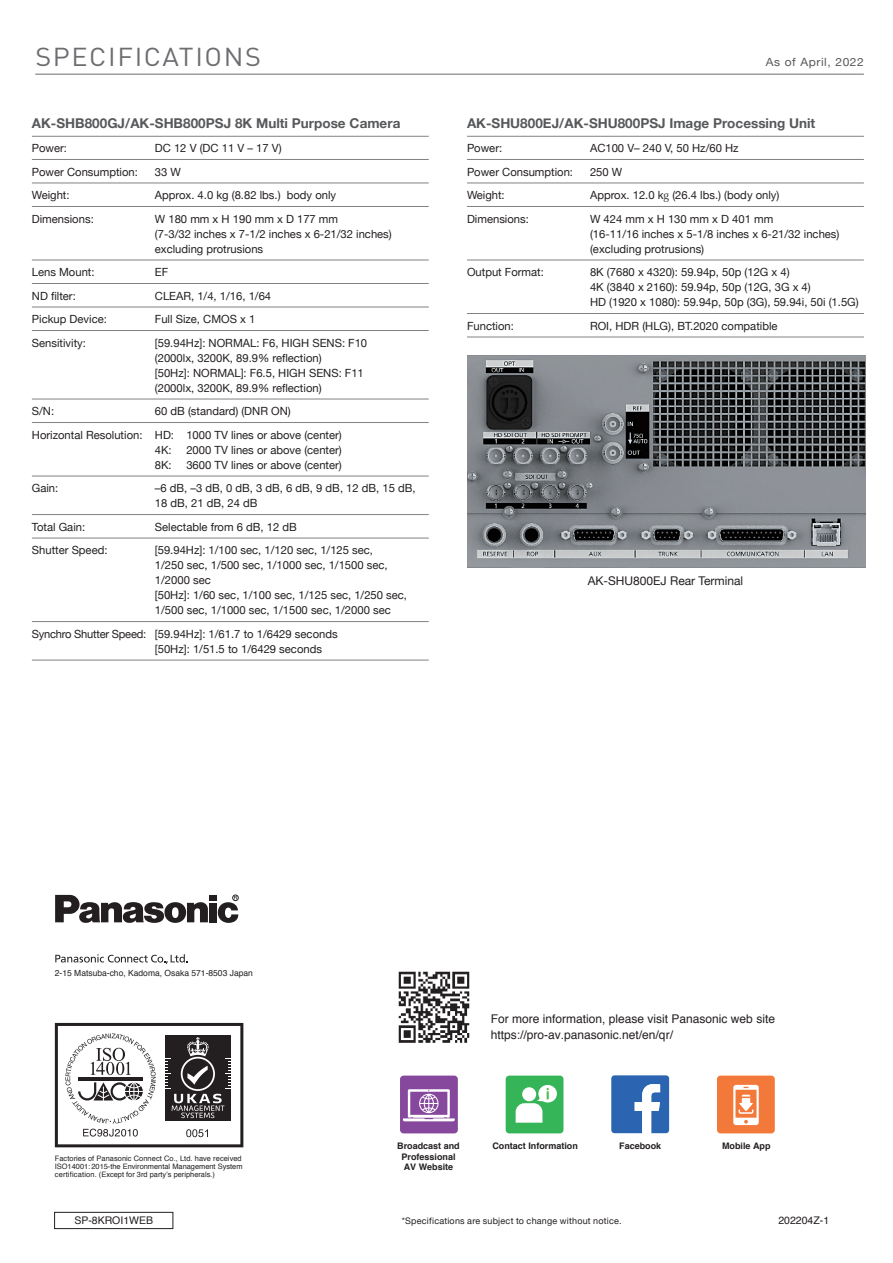
<style>
.page{position:relative;width:893px;height:1263px;background:#fff}
.page>*{position:absolute;margin:0;border:0;box-sizing:border-box;transform-origin:0 0}
.t1{font:25.65px "DIN Pro";letter-spacing:.06em;color:#6c6d70;scale:1.05 1}
.t2{font:700 13.5px "Helvetica Neue";color:#57585a}
.t3{font:12px/16.5px "Helvetica";color:#231f20}
.t4{font:12px "Helvetica Neue";color:#231f20}
.t5{font:11.4px "Helvetica Neue";letter-spacing:.05em;color:#57585a;scale:1.05 1}
.t6{font:11.25px/15px "Helvetica Neue";color:#231f20}
.t7{font:10.5px "Helvetica";color:#231f20}
.t8{font:10.5px "Helvetica Neue";letter-spacing:.01em;color:#231f20}
.t9{font:700 9px/10.5px "Helvetica";color:#231f20;text-align:center}
.t10{font:9px "Helvetica Neue";letter-spacing:.025em;color:#231f20}
.t11{font:8.55px "Helvetica";color:#231f20}
.t12{font:7.5px/8.4px "Helvetica";color:#231f20;text-align:justify}
.s1{font-family:"Optima"}
</style>
<div class="page">
<img style="left:398px;top:971px;width:72px;height:72px">
<div style="left:717px;top:1075px;width:58px;height:58px;background:#f3793b;border-radius:4px"></div>
<svg style="left:733px;top:1085px;width:26px;height:40px"></svg>
<div style="left:400px;top:1075px;width:58px;height:58px;background:#86489c;border-radius:4px"></div>
<svg style="left:403px;top:1089px;width:52px;height:32px"></svg>
<div style="left:506px;top:1075px;width:57px;height:58px;background:#36b558;border-radius:4px"></div>
<svg style="left:516px;top:1085px;width:41px;height:38px"></svg>
<svg style="left:611px;top:1075px;width:58px;height:58px"></svg>
<svg style="left:55px;top:1023px;width:188px;height:124px"></svg>
<svg style="left:55px;top:954px;width:133px;height:10px"></svg>
<svg style="left:55px;top:895px;width:183px;height:28px"></svg>
<div style="left:54px;top:1212px;width:119px;height:17px;border:1px solid #231f20"></div>
<hr style="left:32px;top:136px;width:397px;height:1px;background:#808285">
<hr style="left:32px;top:159px;width:397px;height:1px;background:#808285">
<hr style="left:32px;top:183px;width:397px;height:1px;background:#808285">
<hr style="left:32px;top:206px;width:397px;height:1px;background:#808285">
<hr style="left:32px;top:260px;width:397px;height:1px;background:#808285">
<hr style="left:32px;top:283px;width:397px;height:1px;background:#808285">
<hr style="left:32px;top:307px;width:397px;height:1px;background:#808285">
<hr style="left:32px;top:330px;width:397px;height:1px;background:#808285">
<hr style="left:32px;top:399px;width:397px;height:1px;background:#808285">
<hr style="left:32px;top:422px;width:397px;height:1px;background:#808285">
<hr style="left:32px;top:476px;width:397px;height:1px;background:#808285">
<hr style="left:32px;top:514px;width:397px;height:1px;background:#808285">
<hr style="left:32px;top:538px;width:397px;height:1px;background:#808285">
<hr style="left:32px;top:621px;width:397px;height:1px;background:#808285">
<hr style="left:32px;top:660px;width:397px;height:1px;background:#808285">
<hr style="left:467px;top:136px;width:397px;height:1px;background:#808285">
<hr style="left:467px;top:159px;width:397px;height:1px;background:#808285">
<hr style="left:467px;top:183px;width:397px;height:1px;background:#808285">
<hr style="left:467px;top:206px;width:397px;height:1px;background:#808285">
<hr style="left:467px;top:260px;width:397px;height:1px;background:#808285">
<hr style="left:467px;top:313px;width:397px;height:1px;background:#808285">
<hr style="left:467px;top:337px;width:397px;height:1px;background:#808285">
<hr style="left:35px;top:74px;width:829px;height:1px;background:#6c6d70">
<img style="left:467px;top:355px;width:398px;height:212px">
<h1 class="t1" style="left:35px;top:36px;width:216px">SPECIFICATIONS</h1>
<p class="t5" style="left:766px;top:53px;width:95px">As of April, 2022</p>
<p class="t2" style="left:32px;top:112px;width:370px">AK-SHB800GJ/AK-SHB800PSJ 8K Multi Purpose Camera</p>
<p class="t6" style="left:32px;top:141px;width:37px">Power:</p>
<p class="t6" style="left:155px;top:141px;width:128px">DC 12 V (DC 11 V – 17 V)</p>
<p class="t6" style="left:32px;top:165px;width:108px">Power Consumption:</p>
<p class="t6" style="left:155px;top:165px;width:28px">33 W</p>
<p class="t6" style="left:32px;top:188px;width:39px">Weight:</p>
<p class="t6" style="left:155px;top:188px;width:183px">Approx. 4.0 kg (8.82 lbs.) body only</p>
<p class="t6" style="left:32px;top:212px;width:63px">Dimensions:</p>
<p class="t6" style="left:155px;top:212px;width:238px">W 180 mm x H 190 mm x D 177 mm<br>(7-3/32 inches x 7-1/2 inches x 6-21/32 inches) excluding protrusions</p>
<p class="t6" style="left:32px;top:265px;width:64px">Lens Mount:</p>
<p class="t6" style="left:155px;top:265px;width:15px">EF</p>
<p class="t6" style="left:32px;top:289px;width:45px">ND filter:</p>
<p class="t6" style="left:155px;top:289px;width:118px">CLEAR, 1/4, 1/16, 1/64</p>
<p class="t6" style="left:32px;top:312px;width:77px">Pickup Device:</p>
<p class="t6" style="left:155px;top:312px;width:102px">Full Size, CMOS x 1</p>
<p class="t6" style="left:32px;top:336px;width:56px">Sensitivity:</p>
<p class="t6" style="left:155px;top:336px;width:214px">[59.94Hz]: NORMAL: F6, HIGH SENS: F10 (2000lx, 3200K, 89.9% reflection)<br>[50Hz]: NORMAL]: F6.5, HIGH SENS: F11 (2000lx, 3200K, 89.9% reflection)</p>
<p class="t6" style="left:32px;top:404px;width:24px">S/N:</p>
<p class="t6" style="left:32px;top:400px;width:311px;line-height:23.5px;text-indent:123px">60 dB (standard) (DNR ON)<br>Horizontal Resolution: HD: 1000 TV lines or above (center)</p>
<p class="t6" style="left:155px;top:443px;width:18px">4K:</p>
<p class="t6" style="left:186px;top:443px;width:157px">2000 TV lines or above (center)</p>
<p class="t6" style="left:155px;top:458px;width:18px">8K:</p>
<p class="t6" style="left:186px;top:458px;width:157px">3600 TV lines or above (center)</p>
<p class="t6" style="left:32px;top:481px;width:28px">Gain:</p>
<p class="t6" style="left:155px;top:481px;width:262px">–6 dB, –3 dB, 0 dB, 3 dB, 6 dB, 9 dB, 12 dB, 15 dB,<br>18 dB, 21 dB, 24 dB</p>
<p class="t6" style="left:32px;top:520px;width:55px">Total Gain:</p>
<p class="t6" style="left:155px;top:520px;width:143px">Selectable from 6 dB, 12 dB</p>
<p class="t6" style="left:32px;top:543px;width:77px">Shutter Speed:</p>
<p class="t6" style="left:155px;top:543px;width:254px">[59.94Hz]: 1/100 sec, 1/120 sec, 1/125 sec,<br>1/250 sec, 1/500 sec, 1/1000 sec, 1/1500 sec, 1/2000 sec<br>[50Hz]: 1/60 sec, 1/100 sec, 1/125 sec, 1/250 sec, 1/500 sec, 1/1000 sec, 1/1500 sec, 1/2000 sec</p>
<p class="t6" style="left:155px;top:627px;width:184px;text-indent:-123px">Synchro Shutter Speed: [59.94Hz]: 1/61.7 to 1/6429 seconds [50Hz]: 1/51.5 to 1/6429 seconds</p>
<p class="t2" style="left:467px;top:112px;width:350px">AK-SHU800EJ/AK-SHU800PSJ Image Processing Unit</p>
<p class="t6" style="left:467px;top:141px;width:37px">Power:</p>
<p class="t6" style="left:590px;top:141px;width:150px">AC100 V– 240 V, 50 Hz/60 Hz</p>
<p class="t6" style="left:467px;top:165px;width:108px">Power Consumption:</p>
<p class="t6" style="left:590px;top:165px;width:34px">250 W</p>
<p class="t6" style="left:467px;top:188px;width:39px">Weight:</p>
<p class="t6" style="left:590px;top:188px;width:191px">Approx. 12.0 k<span class="s1">g</span> (26.4 lbs.) (body only)</p>
<p class="t6" style="left:467px;top:212px;width:63px">Dimensions:</p>
<p class="t6" style="left:590px;top:212px;width:251px">W 424 mm x H 130 mm x D 401 mm<br>(16-11/16 inches x 5-1/8 inches x 6-21/32 inches) (excluding protrusions)</p>
<p class="t6" style="left:467px;top:265px;width:78px">Output Format:</p>
<p class="t6" style="left:590px;top:265px;width:270px">8K (7680 x 4320): 59.94p, 50p (12G x 4)<br>4K (3840 x 2160): 59.94p, 50p (12G, 3G x 4)<br>HD (1920 x 1080): 59.94p, 50p (3G), 59.94i, 50i (1.5G)</p>
<p class="t6" style="left:467px;top:319px;width:48px">Function:</p>
<p class="t6" style="left:590px;top:319px;width:189px">ROI, HDR (HLG), BT.2020 compatible</p>
<p class="t4" style="left:588px;top:572px;width:157px">AK-SHU800EJ Rear Terminal</p>
<p class="t11" style="left:55px;top:966px;width:200px">2-15 Matsuba-cho, Kadoma, Osaka 571-8503 Japan</p>
<p class="t3" style="left:491px;top:1011px;width:286px">For more information, please visit Panasonic web site https://pro-av.panasonic.net/en/qr/</p>
<p class="t9" style="left:397px;top:1141px;width:64px">Broadcast and<br>Professional<br>AV Website</p>
<p class="t9" style="left:492px;top:1141px;width:87px">Contact Information</p>
<p class="t9" style="left:619px;top:1141px;width:44px">Facebook</p>
<p class="t9" style="left:722px;top:1141px;width:50px">Mobile App</p>
<p class="t12" style="left:55px;top:1154px;width:189px">Factories of Panasonic Connect Co., Ltd. have received ISO14001: 2015-the Environmental Management System certification. (Except for 3rd party’s peripherals.)</p>
<p class="t7" style="left:74px;top:1212px;width:80px">SP-8KROI1WEB</p>
<p class="t7" style="left:778px;top:1212px;width:52px">202204Z-1</p>
<p class="t8" style="left:66px;top:1211px;width:102px">SP-HLC100PE4WEB</p>
<p class="t10" style="left:402px;top:1214px;width:221px">*Specifications are subject to change without notice.</p>
<p class="t7" style="left:770px;top:1215px;width:60px">202204UP-1</p>
</div>
